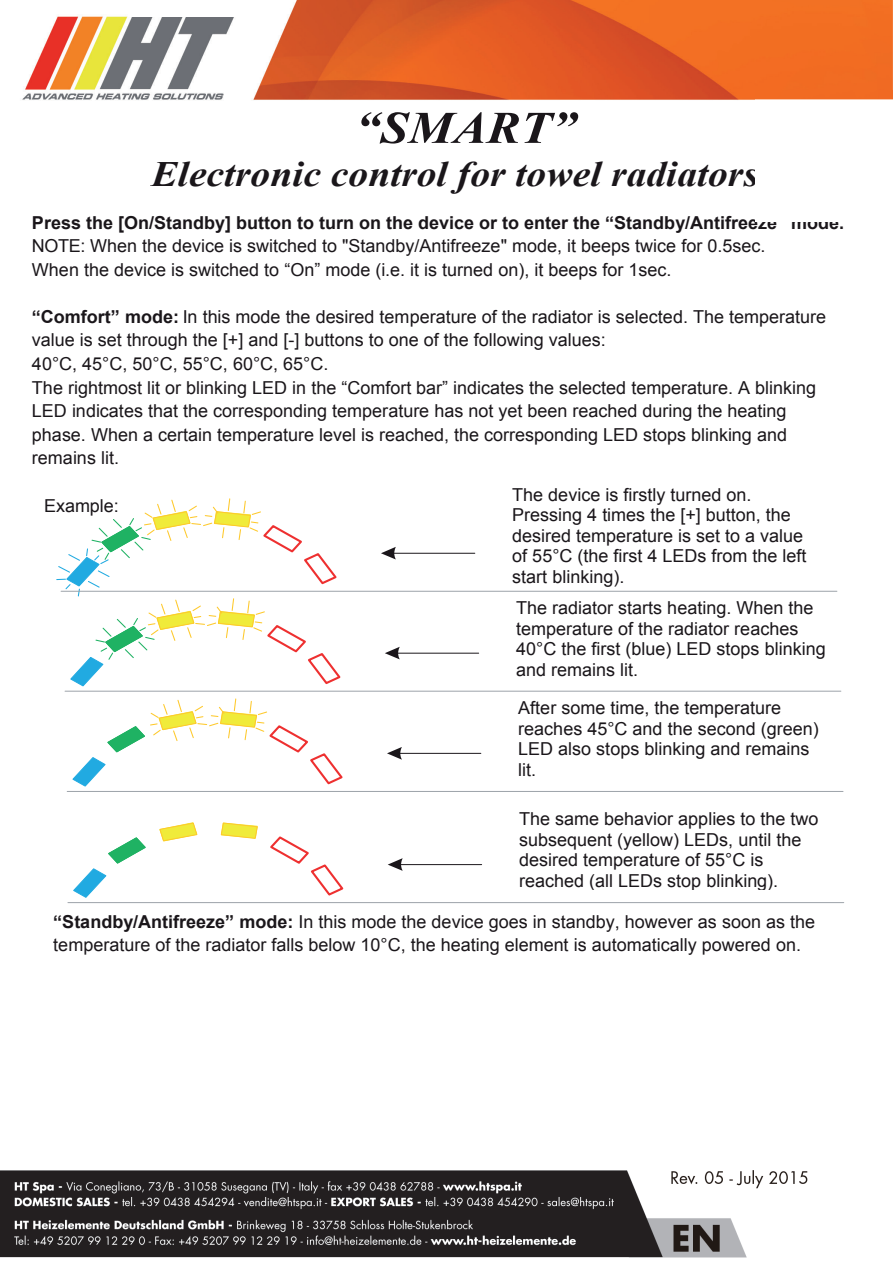
<style>
.page{position:relative;width:893px;height:1263px;background:#fff}
.page>*{position:absolute;margin:0;border:0;box-sizing:border-box;transform-origin:0 0}
.t1{font:italic 700 45.3px "Times New Roman";letter-spacing:.005em;color:#1a161a;scale:1.1 1}
.t2{font:italic 700 35.7px "Times New Roman";color:#1a161a;scale:1.11 1}
.t3{font:17.85px/20.5px "Arial";color:#1a161a}
.t4{font:700 17.85px "Arial";color:#1a161a}
.s1{font-weight:700}
</style>
<div class="page">
<hr style="left:61px;top:591px;width:776px;height:1px;background:#9ca2a9">
<hr style="left:388px;top:553px;width:87px;height:1px;background:#1a161a">
<svg style="left:381px;top:547px;width:15px;height:12px"></svg>
<hr style="left:65px;top:691px;width:776px;height:1px;background:#9ca2a9">
<hr style="left:392px;top:653px;width:87px;height:1px;background:#1a161a">
<svg style="left:385px;top:647px;width:15px;height:12px"></svg>
<svg style="left:57px;top:498px;width:286px;height:188px"></svg>
<hr style="left:67px;top:791px;width:776px;height:1px;background:#9ca2a9">
<hr style="left:394px;top:753px;width:87px;height:1px;background:#1a161a">
<svg style="left:387px;top:747px;width:15px;height:13px"></svg>
<svg style="left:72px;top:698px;width:271px;height:89px"></svg>
<svg style="left:221px;top:822px;width:37px;height:17px"></svg>
<svg style="left:73px;top:837px;width:73px;height:61px"></svg>
<svg style="left:159px;top:822px;width:38px;height:19px"></svg>
<hr style="left:68px;top:902px;width:776px;height:1px;background:#9ca2a9">
<svg style="left:270px;top:836px;width:74px;height:60px"></svg>
<hr style="left:395px;top:864px;width:87px;height:1px;background:#1a161a">
<svg style="left:388px;top:858px;width:15px;height:13px"></svg>
<img style="left:22px;top:0;width:871px;height:100px">
<img style="left:755px;top:90px;width:138px;height:10px">
<img style="left:0;top:1170px;width:808px;height:88px">
<h1 class="t1" style="left:355px;top:96px;width:202px">“SMART”</h1>
<h2 class="t2" style="left:152px;top:150px;width:548px">Electronic control for towel radiators</h2>
<p class="t4" style="left:32px;top:211px;width:814px">Press the [On/Standby] button to turn on the device or to enter the “Standby/Antifreeze” mode.</p>
<p class="t3" style="left:32px;top:235px;width:735px;line-height:23.4px">NOTE: When the device is switched to "Standby/Antifreeze" mode, it beeps twice for 0.5sec.<br>When the device is switched to “On” mode (i.e. it is turned on), it beeps for 1sec.</p>
<p class="t3" style="left:32px;top:305px;width:796px;line-height:23.5px"><span class="s1">“Comfort” mode:</span> In this mode the desired temperature of the radiator is selected. The temperature value is set through the [+] and [-] buttons to one of the following values:<br>40°C, 45°C, 50°C, 55°C, 60°C, 65°C.<br>The rightmost lit or blinking LED in the “Comfort bar” indicates the selected temperature. A blinking LED indicates that the corresponding temperature has not yet been reached during the heating phase. When a certain temperature level is reached, the corresponding LED stops blinking and remains lit.</p>
<p class="t3" style="left:44px;top:495px;width:76px">Example:</p>
<p class="t3" style="left:512px;top:484px;width:296px">The device is firstly turned on.<br>Pressing 4 times the [+] button, the desired temperature is set to a value of 55°C (the first 4 LEDs from the left start blinking).</p>
<p class="t3" style="left:516px;top:598px;width:311px">The radiator starts heating. When the temperature of the radiator reaches<br>40°C the first (blue) LED stops blinking and remains lit.</p>
<p class="t3" style="left:518px;top:698px;width:302px">After some time, the temperature reaches 45°C and the second (green)<br>LED also stops blinking and remains lit.</p>
<p class="t3" style="left:519px;top:809px;width:301px">The same behavior applies to the two subsequent (yellow) LEDs, until the desired temperature of 55°C is reached (all LEDs stop blinking).</p>
<p class="t3" style="left:53px;top:910px;width:763px;line-height:23.5px"><span class="s1">“Standby/Antifreeze” mode:</span> In this mode the device goes in standby, however as soon as the temperature of the radiator falls below 10°C, the heating element is automatically powered on.</p>
</div>
